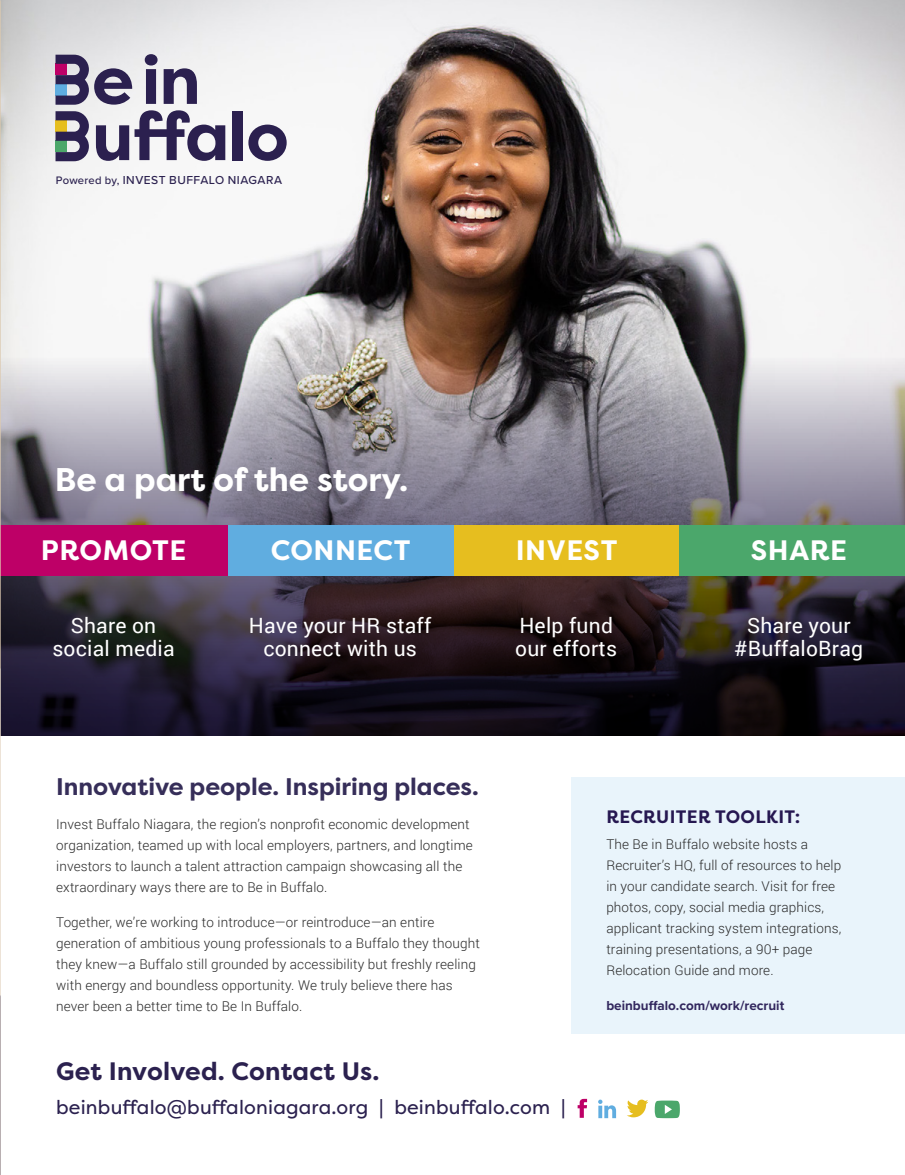
<style>
.page{position:relative;width:905px;height:1175px;background:#fff}
.page>*{position:absolute;margin:0;border:0;box-sizing:border-box;transform-origin:0 0}
.Name{font:700 32.7px "Filson Pro";color:#fff}
.Name-2{font:700 28.05px "Filson Pro";letter-spacing:.02em;color:#fff}
.t1{font:700 25.2px "Filson Pro";letter-spacing:.005em;color:#2b214f}
.Name-3{font:700 24px "Filson Pro";color:#362e59}
.t2{font:21px/22.5px "Roboto";letter-spacing:.01em;color:#fff;text-align:center}
.t3{font:19.5px "Filson Pro";letter-spacing:.01em;color:#2b214f}
.Name-4{font:700 18px "Filson Pro";letter-spacing:.02em;color:#261851}
.Body{font:300 13.5px/21px "Roboto";letter-spacing:.01em;color:#292929}
.Body-2{font:700 13.5px "Proxima Nova";color:#31265d}
.BIG_WORDS{font:500 12px "Proxima Nova";letter-spacing:.04em;color:#2b214f}
.s1{font-size:11.25px}
</style>
<div class="page">
<div style="left:570px;top:777px;width:334px;height:257px;background:#e9f4fb"></div>
<img style="left:1px;top:0;width:903px;height:357px">
<svg style="left:1px;top:357px;width:903px;height:378px;background:#5a545e"></svg>
<div style="left:453px;top:525px;width:226px;height:51px;background:#e6be1f"></div>
<div style="left:679px;top:525px;width:225px;height:51px;background:#4ba76b"></div>
<div style="left:227px;top:525px;width:226px;height:51px;background:#60ade0"></div>
<div style="left:0;top:525px;width:227px;height:51px;background:#be0067"></div>
<svg style="left:598px;top:1099px;width:18px;height:19px"></svg>
<svg style="left:577px;top:1098px;width:10px;height:19px"></svg>
<svg style="left:627px;top:1099px;width:21px;height:18px"></svg>
<svg style="left:654px;top:1100px;width:26px;height:18px"></svg>
<div style="left:233px;top:111px;width:10px;height:49px;background:#2b204f"></div>
<svg style="left:248px;top:125px;width:39px;height:36px"></svg>
<svg style="left:55px;top:54px;width:170px;height:107px"></svg>
<img style="left:0;top:0;width:1px;height:914px">
<hr style="left:0;top:668px;width:1px;height:328px;background:#292c65">
<hr style="left:0;top:41px;width:1px;height:72px;background:#292c65">
<p class="BIG_WORDS" style="left:56px;top:171px;width:228px"><span class="s1">Powered by,</span> INVEST BUFFALO NIAGARA</p>
<p class="Name" style="left:55px;top:459px;width:355px">Be a part of the story.</p>
<p class="Name-2" style="left:41px;top:532px;width:147px">PROMOTE</p>
<p class="Name-2" style="left:271px;top:532px;width:141px">CONNECT</p>
<p class="Name-2" style="left:515px;top:532px;width:103px">INVEST</p>
<p class="Name-2" style="left:750px;top:532px;width:97px">SHARE</p>
<p class="t2" style="left:52px;top:614px;width:124px">Share on social media</p>
<p class="t2" style="left:249px;top:614px;width:184px">Have your HR staff connect with us</p>
<p class="t2" style="left:515px;top:614px;width:103px;text-align:left">Help fund our efforts</p>
<p class="t2" style="left:734px;top:614px;width:130px">Share your #BuffaloBrag</p>
<p class="Name-3" style="left:56px;top:771px;width:424px">Innovative people. Inspiring places.</p>
<p class="Body" style="left:56px;top:813px;width:418px">Invest Buffalo Niagara, the region’s nonprofit economic development organization, teamed up with local employers, partners, and longtime investors to launch a talent attraction campaign showcasing all the extraordinary ways there are to Be in Buffalo.</p>
<p class="Body" style="left:56px;top:911px;width:425px">Together, we’re working to introduce—or reintroduce—an entire generation of ambitious young professionals to a Buffalo they thought they knew—a Buffalo still grounded by accessibility but freshly reeling with energy and boundless opportunity. We truly believe there has never been a better time to Be In Buffalo.</p>
<p class="t1" style="left:56px;top:1055px;width:325px">Get Involved. Contact Us.</p>
<p class="t3" style="left:56px;top:1094px;width:511px">beinbuffalo@buffaloniagara.org | beinbuffalo.com |</p>
<p class="Name-4" style="left:606px;top:805px;width:195px">RECRUITER TOOLKIT:</p>
<p class="Body" style="left:606px;top:833px;width:236px">The Be in Buffalo website hosts a Recruiter’s HQ, full of resources to help in your candidate search. Visit for free photos, copy, social media graphics, applicant tracking system integrations, training presentations, a 90+ page Relocation Guide and more.</p>
<p class="Body-2" style="left:606px;top:995px;width:179px">beinbuffalo.com/work/recruit</p>
</div>
